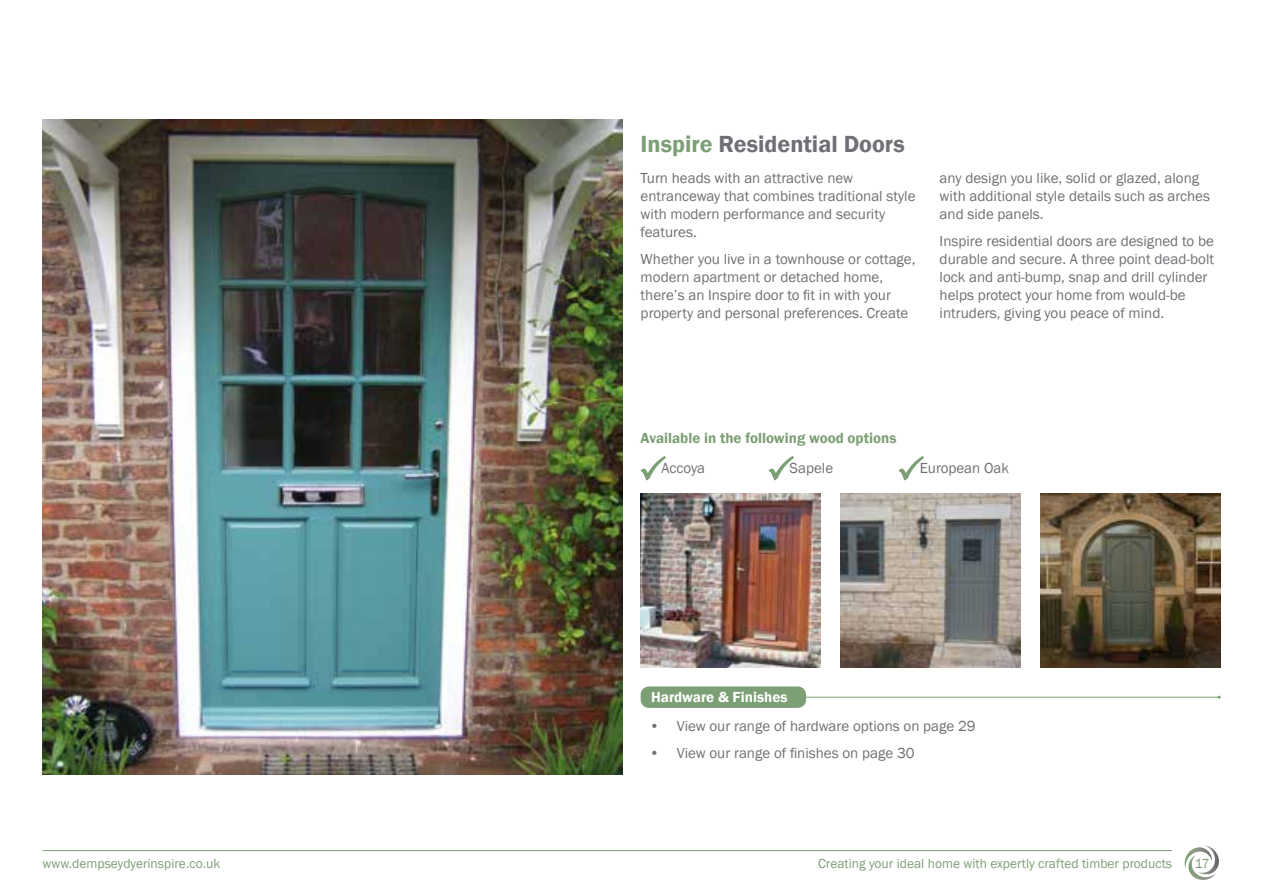
<style>
.page{position:relative;width:1263px;height:893px;background:#fff}
.page>*{position:absolute;margin:0;border:0;box-sizing:border-box;transform-origin:0 0}
.t1{font:600 24px "Franklin Gothic";color:#706f75}
.t2{font:15px/18px "Franklin Gothic";color:#706f75}
.t3{font:600 15px "Franklin Gothic";color:#7c9f75}
.t4{font:600 15px "Franklin Gothic";color:#fff}
.t5{font:13.5px "Franklin Gothic";color:#7c9f75}
.s1{color:#7c9f75}
</style>
<div class="page">
<img style="left:43px;top:119px;width:579px;height:656px">
<svg style="left:1184px;top:846px;width:35px;height:34px"></svg>
<svg style="left:640px;top:456px;width:26px;height:25px"></svg>
<svg style="left:768px;top:456px;width:26px;height:25px"></svg>
<svg style="left:898px;top:456px;width:26px;height:25px"></svg>
<hr style="left:648px;top:697px;width:571px;height:1px;background:#7c9f75">
<div style="left:641px;top:686px;width:165px;height:22px;background:#7c9f75;border-radius:9px"></div>
<hr style="left:43px;top:850px;width:1129px;height:1px;background:#7c9f75">
<img style="left:641px;top:493px;width:179px;height:175px">
<img style="left:841px;top:493px;width:179px;height:174px">
<img style="left:1041px;top:493px;width:179px;height:175px">
<h1 class="t1" style="left:641px;top:129px;width:266px"><span class="s1">Inspire</span> Residential Doors</h1>
<p class="t2" style="left:641px;top:170px;width:276px">Turn heads with an attractive new entranceway that combines traditional style with modern performance and security features.</p>
<p class="t2" style="left:641px;top:250px;width:276px">Whether you live in a townhouse or cottage, modern apartment or detached home, there’s an Inspire door to fit in with your property and personal preferences. Create</p>
<p class="t2" style="left:940px;top:170px;width:272px">any design you like, solid or glazed, along with additional style details such as arches and side panels.</p>
<p class="t2" style="left:940px;top:232px;width:276px">Inspire residential doors are designed to be durable and secure. A three point dead-bolt lock and anti-bump, snap and drill cylinder helps protect your home from would-be intruders, giving you peace of mind.</p>
<p class="t3" style="left:641px;top:429px;width:257px">Available in the following wood options</p>
<p class="t2" style="left:661px;top:459px;width:45px">Accoya</p>
<p class="t2" style="left:789px;top:459px;width:45px">Sapele</p>
<p class="t2" style="left:920px;top:459px;width:91px">European Oak</p>
<p class="t4" style="left:651px;top:687px;width:138px">Hardware &amp; Finishes</p>
<p class="t2" style="left:650px;top:717px;width:328px">• View our range of hardware options on page 29</p>
<p class="t2" style="left:650px;top:744px;width:266px">• View our range of finishes on page 30</p>
<p class="t5" style="left:43px;top:855px;width:179px">www.dempseydyerinspire.co.uk</p>
<p class="t5" style="left:818px;top:855px;width:356px">Creating your ideal home with expertly crafted timber products</p>
<p class="t5" style="left:1195px;top:855px;width:16px">17</p>
</div>
